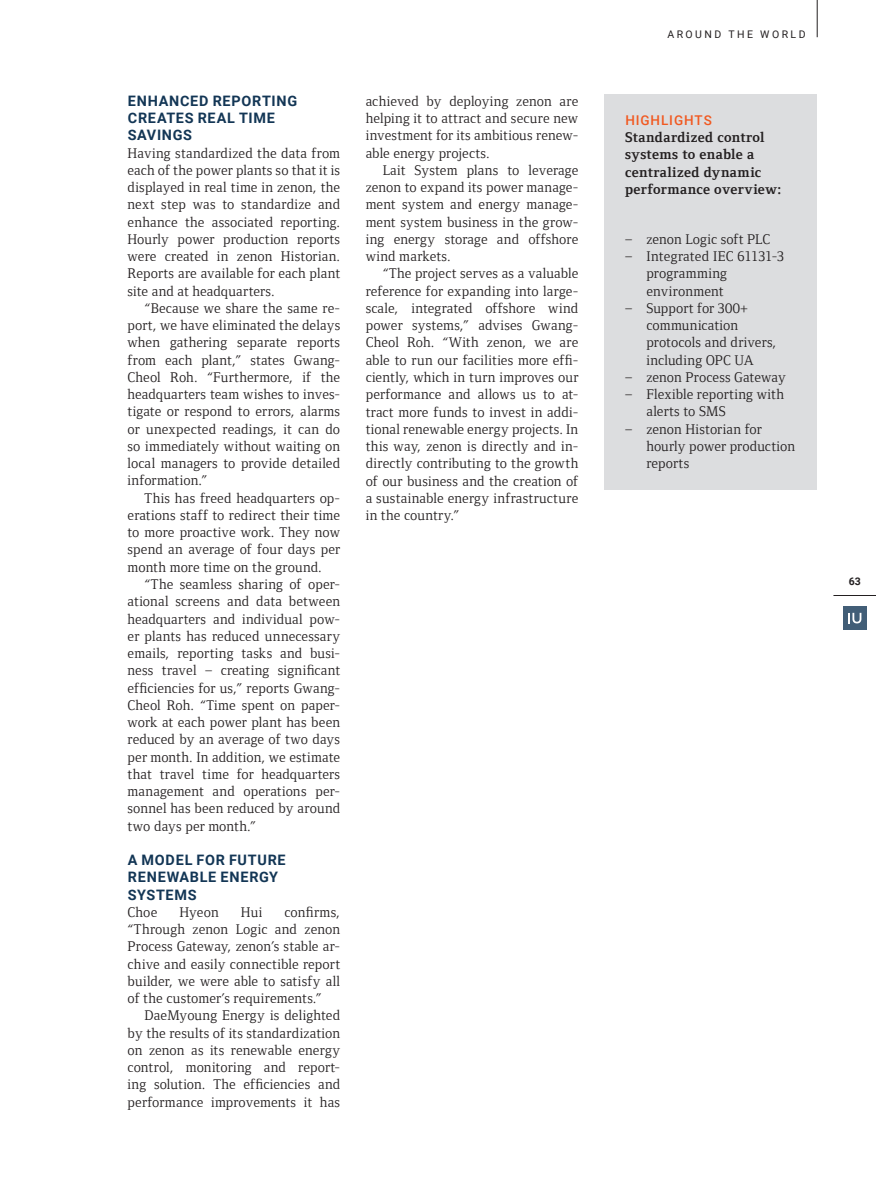
<style>
.page{position:relative;width:893px;height:1191px;background:#fff}
.page>*{position:absolute;margin:0;border:0;box-sizing:border-box;transform-origin:0 0}
.Copy_with_indent{font:14.4px/17.2px "Foundry Form Serif";letter-spacing:.01em;color:#231f20;text-align:justify}
.Copy_no_indent{font:14.4px/17.2px "Foundry Form Serif";letter-spacing:.01em;color:#231f20;text-align:justify}
.Headline_copy_AROUND_THE_WORLD{font:700 14.4px/17.2px "Roboto";letter-spacing:.05em;color:#133655}
.Infobox_copy{font:700 14.4px/17.2px "Foundry Form Serif";letter-spacing:.025em;color:#231f20}
.Infobox_copy-2{font:500 13.5px "Roboto";letter-spacing:.065em;color:#f15921}
.t1{font:10.5px "Roboto";letter-spacing:.235em;color:#231f20}
.t2{font:700 10.5px "Roboto";color:#231f20}
</style>
<div class="page">
<div style="left:604px;top:94px;width:212px;height:395px;background:#dcdddf"></div>
<hr style="left:817px;top:0;width:1px;height:37px;background:#231f20">
<div style="left:843px;top:606px;width:23px;height:24px;background:#425e77"></div>
<svg style="left:848px;top:613px;width:13px;height:10px"></svg>
<hr style="left:833px;top:595px;width:43px;height:1px;background:#231f20">
<p class="Headline_copy_AROUND_THE_WORLD" style="left:128px;top:91px;width:171px">ENHANCED REPORTING<br>CREATES REAL TIME<br>SAVINGS</p>
<p class="Copy_no_indent" style="left:128px;top:144px;width:214px">Having standardized the data from each of the power plants so that it is displayed in real time in zenon, the next step was to standardize and enhance the associated reporting.<br>Hourly power production reports were created in zenon Historian.<br>Reports are available for each plant site and at headquarters.</p>
<p class="Copy_with_indent" style="left:128px;top:299px;width:214px;text-indent:17px">“Because we share the same re&shy;port, we have eliminated the delays when gathering separate reports from each plant,” states Gwang-Cheol Roh. “Furthermore, if the headquarters team wishes to inves&shy;tigate or respond to errors, alarms or unexpected readings, it can do so immediately without waiting on local managers to provide detailed information.”</p>
<p class="Copy_with_indent" style="left:128px;top:489px;width:214px;text-indent:17px">This has freed headquarters op&shy;erations staff to redirect their time to more proactive work. They now spend an average of four days per month more time on the ground.</p>
<p class="Copy_with_indent" style="left:128px;top:575px;width:214px;text-indent:17px">“The seamless sharing of oper&shy;ational screens and data between headquarters and individual pow&shy;er plants has reduced unnecessary emails, reporting tasks and busi&shy;ness travel – creating significant efficiencies for us,” reports Gwang-Cheol Roh. “Time spent on paper&shy;work at each power plant has been reduced by an average of two days per month. In addition, we estimate that travel time for headquarters management and operations per&shy;sonnel has been reduced by around two days per month.”</p>
<p class="Headline_copy_AROUND_THE_WORLD" style="left:128px;top:851px;width:159px">A MODEL FOR FUTURE<br>RENEWABLE ENERGY<br>SYSTEMS</p>
<p class="Copy_no_indent" style="left:128px;top:903px;width:31px">Choe</p>
<p class="Copy_no_indent" style="left:179px;top:903px;width:41px">Hyeon</p>
<p class="Copy_no_indent" style="left:241px;top:903px;width:23px">Hui</p>
<p class="Copy_no_indent" style="left:128px;top:903px;width:214px;text-indent:157px">confirms, “Through zenon Logic and zenon Process Gateway, zenon’s stable ar&shy;chive and easily connectible report builder, we were able to satisfy all of the customer’s requirements.”</p>
<p class="Copy_with_indent" style="left:128px;top:1007px;width:214px;text-indent:17px">DaeMyoung Energy is delighted by the results of its standardization on zenon as its renewable energy control, monitoring and report&shy;ing solution. The efficiencies and performance improvements it has</p>
<p class="Copy_with_indent" style="left:366px;top:92px;width:214px">achieved by deploying zenon are helping it to attract and secure new investment for its ambitious renew&shy;able energy projects.</p>
<p class="Copy_with_indent" style="left:366px;top:161px;width:214px;text-indent:17px">Lait System plans to leverage zenon to expand its power manage&shy;ment system and energy manage&shy;ment system business in the grow&shy;ing energy storage and offshore wind markets.</p>
<p class="Copy_with_indent" style="left:366px;top:265px;width:214px;text-indent:17px">“The project serves as a valuable reference for expanding into large&shy;scale, integrated offshore wind power systems,” advises Gwang-Cheol Roh. “With zenon, we are able to run our facilities more effi&shy;ciently, which in turn improves our performance and allows us to at&shy;tract more funds to invest in addi&shy;tional renewable energy projects. In this way, zenon is directly and in&shy;directly contributing to the growth of our business and the creation of a sustainable energy infrastructure in the country.”</p>
<p class="t1" style="left:667px;top:27px;width:140px">AROUND THE WORLD</p>
<p class="Infobox_copy-2" style="left:625px;top:111px;width:88px">HIGHLIGHTS</p>
<p class="Infobox_copy" style="left:625px;top:129px;width:158px">Standardized control systems to enable a centralized dynamic performance overview:</p>
<p class="Copy_with_indent" style="left:625px;top:230px;width:147px">– zenon Logic soft PLC</p>
<p class="Copy_with_indent" style="left:646px;top:248px;width:139px;text-align:left;text-indent:-21px">– Integrated IEC 61131-3 programming environment</p>
<p class="Copy_with_indent" style="left:646px;top:299px;width:132px;text-align:left;text-indent:-21px">– Support for 300+ communication protocols and drivers, including OPC UA</p>
<p class="Copy_with_indent" style="left:625px;top:368px;width:162px">– zenon Process Gateway</p>
<p class="Copy_with_indent" style="left:646px;top:386px;width:139px;text-indent:-21px">– Flexible reporting with alerts to SMS</p>
<p class="Copy_with_indent" style="left:646px;top:420px;width:150px;text-align:left;text-indent:-21px">– zenon Historian for hourly power production reports</p>
<p class="t2" style="left:849px;top:574px;width:14px">63</p>
</div>
